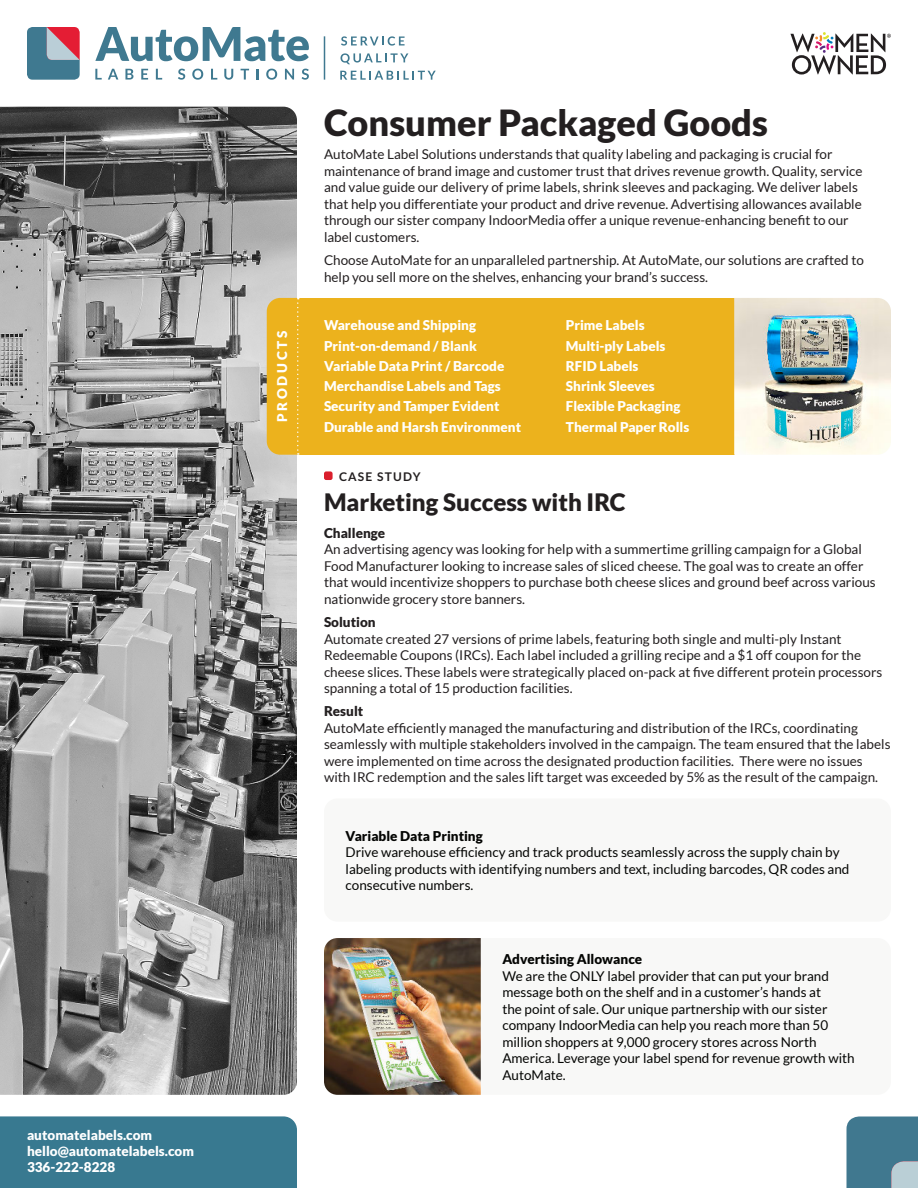
<style>
.page{position:relative;width:918px;height:1188px;background:#fff}
.page>*{position:absolute;margin:0;border:0;box-sizing:border-box;transform-origin:0 0}
.t1{font:900 36px "Lato";color:#231f20}
.t2{font:900 24px "Lato";color:#231f20}
.t3{font:13.5px/16.5px "Lato";color:#231f20}
.t4{font:13.5px/16.5px "Lato";color:#040503}
.t5{font:900 13.5px/20.2px "Lato";color:#fff}
.t6{font:900 13.5px "Lato";color:#040503}
.t7{font:900 13.5px "Lato";color:#231f20}
.t8{font:900 13.5px "Lato";letter-spacing:.2em;color:#fff}
.t9{font:700 12px "Lato";letter-spacing:.1em;color:#231f20}
</style>
<div class="page">
<div style="left:0;top:1116px;width:297px;height:72px;background:#387990"></div>
<svg style="left:847px;top:1117px;width:71px;height:71px;background:#518498"></svg>
<svg style="left:790px;top:32px;width:101px;height:43px"></svg>
<svg style="left:340px;top:71px;width:96px;height:9px"></svg>
<svg style="left:341px;top:53px;width:67px;height:11px"></svg>
<svg style="left:341px;top:36px;width:64px;height:10px"></svg>
<svg style="left:27px;top:27px;width:53px;height:53px;background:#7a7a8e"></svg>
<svg style="left:95px;top:27px;width:214px;height:34px"></svg>
<svg style="left:95px;top:69px;width:7px;height:11px"></svg>
<svg style="left:108px;top:69px;width:10px;height:11px"></svg>
<svg style="left:125px;top:69px;width:8px;height:11px"></svg>
<svg style="left:141px;top:69px;width:7px;height:11px"></svg>
<svg style="left:156px;top:69px;width:6px;height:11px"></svg>
<svg style="left:178px;top:69px;width:7px;height:11px"></svg>
<svg style="left:192px;top:69px;width:11px;height:11px"></svg>
<svg style="left:211px;top:69px;width:6px;height:11px"></svg>
<svg style="left:224px;top:69px;width:9px;height:11px"></svg>
<svg style="left:241px;top:69px;width:8px;height:11px"></svg>
<svg style="left:256px;top:69px;width:3px;height:11px"></svg>
<svg style="left:266px;top:69px;width:11px;height:11px"></svg>
<svg style="left:285px;top:69px;width:9px;height:11px"></svg>
<svg style="left:302px;top:69px;width:7px;height:11px"></svg>
<hr style="left:324px;top:36px;width:1px;height:44px;background:#3f7990">
<img style="left:0;top:107px;width:297px;height:988px">
<div style="left:324px;top:471px;width:9px;height:9px;background:#da1f2d;border-radius:2px"></div>
<div style="left:297px;top:298px;width:437px;height:157px;background:#ecb21d"></div>
<img style="left:734px;top:298px;width:157px;height:157px">
<div style="left:267px;top:298px;width:32px;height:157px;background:#ecb21d"></div>
<img style="left:324px;top:938px;width:157px;height:157px">
<div style="left:324px;top:798px;width:567px;height:124px;background:#f8f8f7;border-radius:14px"></div>
<p class="t5" style="left:27px;top:1128px;width:169px;line-height:15.8px">automatelabels.com hello@automatelabels.com<br>336-222-8228</p>
<h1 class="t1" style="left:324px;top:109px;width:445px">Consumer Packaged Goods</h1>
<p class="t3" style="left:324px;top:147px;width:540px">AutoMate Label Solutions understands that quality labeling and packaging is crucial for maintenance of brand image and customer trust that drives revenue growth. Quality, service and value guide our delivery of prime labels, shrink sleeves and packaging. We deliver labels that help you differentiate your product and drive revenue. Advertising allowances available through our sister company IndoorMedia offer a unique revenue-enhancing benefit to our label customers.</p>
<p class="t3" style="left:324px;top:253px;width:541px">Choose AutoMate for an unparalleled partnership. At AutoMate, our solutions are crafted to help you sell more on the shelves, enhancing your brand’s success.</p>
<p class="t8" style="left:277px;top:422px;width:93px;rotate:-90deg">PRODUCTS</p>
<p class="t5" style="left:324px;top:316px;width:199px">Warehouse and Shipping<br>Print-on-demand / Blank<br>Variable Data Print / Barcode<br>Merchandise Labels and Tags<br>Security and Tamper Evident<br>Durable and Harsh Environment</p>
<p class="t5" style="left:566px;top:316px;width:125px">Prime Labels<br>Multi-ply Labels<br>RFID Labels<br>Shrink Sleeves<br>Flexible Packaging<br>Thermal Paper Rolls</p>
<p class="t9" style="left:339px;top:469px;width:83px">CASE STUDY</p>
<h2 class="t2" style="left:324px;top:493px;width:303px">Marketing Success with IRC</h2>
<p class="t7" style="left:324px;top:528px;width:63px">Challenge</p>
<p class="t3" style="left:324px;top:542px;width:553px">An advertising agency was looking for help with a summertime grilling campaign for a Global Food Manufacturer looking to increase sales of sliced cheese. The goal was to create an offer that would incentivize shoppers to purchase both cheese slices and ground beef across various nationwide grocery store banners.</p>
<p class="t7" style="left:324px;top:617px;width:53px">Solution</p>
<p class="t3" style="left:324px;top:631px;width:560px">Automate created 27 versions of prime labels, featuring both single and multi-ply Instant Redeemable Coupons (IRCs). Each label included a grilling recipe and a $1 off coupon for the cheese slices. These labels were strategically placed on-pack at five different protein processors spanning a total of 15 production facilities.</p>
<p class="t7" style="left:324px;top:706px;width:41px">Result</p>
<p class="t3" style="left:324px;top:720px;width:568px">AutoMate efficiently managed the manufacturing and distribution of the IRCs, coordinating seamlessly with multiple stakeholders involved in the campaign. The team ensured that the labels were implemented on time across the designated production facilities. There were no issues with IRC redemption and the sales lift target was exceeded by 5% as the result of the campaign.</p>
<p class="t6" style="left:346px;top:831px;width:139px">Variable Data Printing</p>
<p class="t4" style="left:346px;top:844px;width:505px">Drive warehouse efficiency and track products seamlessly across the supply chain by labeling products with identifying numbers and text, including barcodes, QR codes and consecutive numbers.</p>
<p class="t6" style="left:502px;top:954px;width:141px">Advertising Allowance</p>
<p class="t4" style="left:502px;top:968px;width:354px">We are the ONLY label provider that can put your brand message both on the shelf and in a customer’s hands at<br>the point of sale. Our unique partnership with our sister company IndoorMedia can help you reach more than 50 million shoppers at 9,000 grocery stores across North America. Leverage your label spend for revenue growth with AutoMate.</p>
</div>
